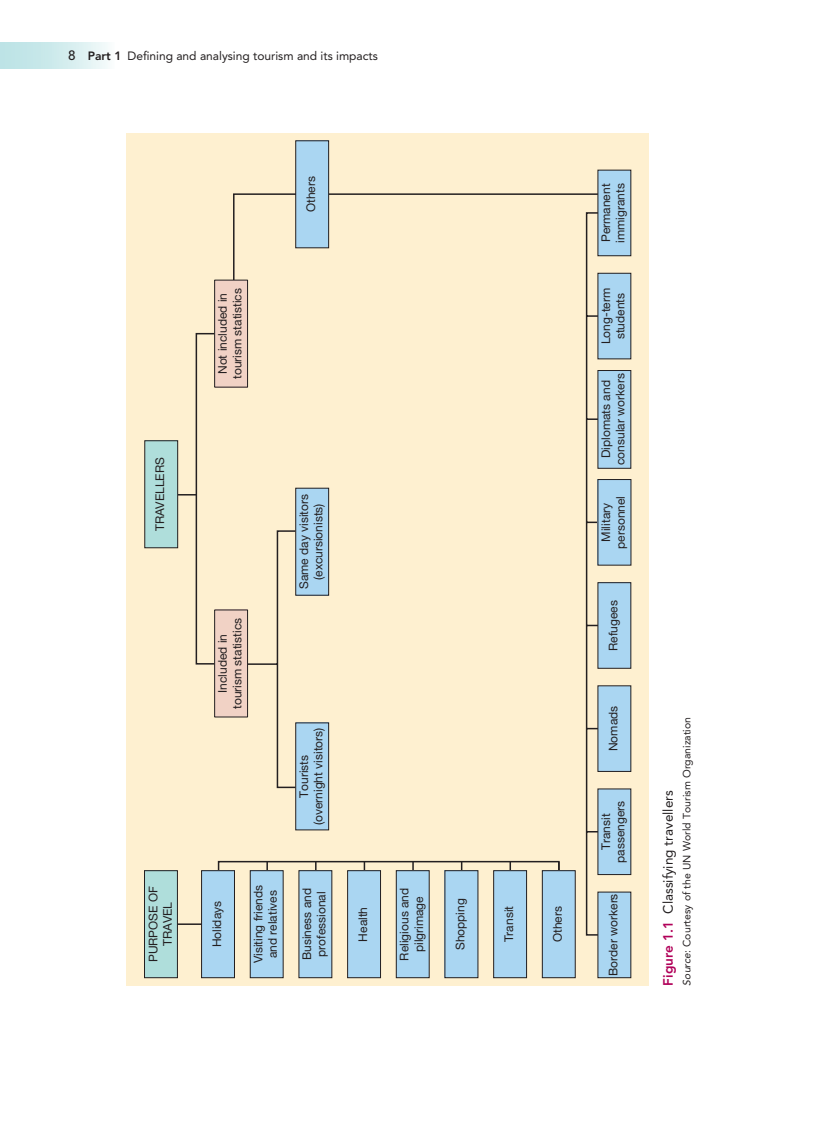
<style>
.page{position:relative;width:830px;height:1127px;background:#fff}
.page>*{position:absolute;margin:0;border:0;box-sizing:border-box;transform-origin:0 0}
.t1{font:13.5px "Avenir LT Pro";color:#231f20}
.t2{font:12px/14.4px "Helvetica Neue LTW1 G";color:#231f20;text-align:center}
.t3{font:12px "Avenir LT Pro";color:#231f20}
.t4{font:10.5px "Avenir LT Pro";color:#231f20}
.s1{font-weight:500;font-size:13.5px}
.s2{font-weight:800}
.s3{font-style:italic}
.s4{font-weight:800;color:#b10159}
</style>
<div class="page">
<div style="left:127px;top:133px;width:521px;height:852px;background:#fef0d0"></div>
<svg style="left:232px;top:193px;width:367px;height:743px"></svg>
<div style="left:195px;top:333px;width:20px;height:332px;border:2px solid #231f20"></div>
<div style="left:493px;top:871px;width:33px;height:107px;background:#aad6f2"></div>
<div style="left:493px;top:870px;width:33px;height:108px;border:1px solid #231f20"></div>
<div style="left:542px;top:871px;width:33px;height:107px;background:#aad6f2"></div>
<div style="left:541px;top:870px;width:34px;height:108px;border:1px solid #231f20"></div>
<div style="left:396px;top:871px;width:33px;height:107px;background:#aad6f2"></div>
<div style="left:396px;top:870px;width:33px;height:108px;border:1px solid #231f20"></div>
<div style="left:444px;top:871px;width:34px;height:107px;background:#aad6f2"></div>
<div style="left:201px;top:871px;width:33px;height:107px;background:#aad6f2"></div>
<div style="left:201px;top:870px;width:34px;height:108px;border:1px solid #231f20"></div>
<div style="left:144px;top:871px;width:33px;height:107px;background:#afdedb"></div>
<div style="left:144px;top:870px;width:34px;height:108px;border:1px solid #231f20"></div>
<div style="left:250px;top:871px;width:33px;height:107px;background:#aad6f2"></div>
<div style="left:250px;top:870px;width:33px;height:108px;border:1px solid #231f20"></div>
<div style="left:299px;top:871px;width:33px;height:107px;background:#aad6f2"></div>
<div style="left:347px;top:871px;width:33px;height:107px;background:#aad6f2"></div>
<div style="left:347px;top:870px;width:34px;height:108px;border:1px solid #231f20"></div>
<svg style="left:176px;top:530px;width:121px;height:396px"></svg>
<div style="left:214px;top:280px;width:33px;height:107px;background:#f1d2c5"></div>
<div style="left:214px;top:280px;width:34px;height:107px;border:1px solid #231f20"></div>
<div style="left:295px;top:141px;width:33px;height:107px;background:#aad6f2"></div>
<div style="left:295px;top:140px;width:34px;height:108px;border:1px solid #231f20"></div>
<div style="left:295px;top:723px;width:33px;height:107px;background:#aad6f2"></div>
<div style="left:295px;top:722px;width:34px;height:108px;border:1px solid #231f20"></div>
<div style="left:295px;top:488px;width:33px;height:107px;background:#aad6f2"></div>
<div style="left:295px;top:488px;width:34px;height:108px;border:1px solid #231f20"></div>
<div style="left:214px;top:610px;width:33px;height:107px;background:#f1d2c5"></div>
<div style="left:214px;top:610px;width:34px;height:107px;border:1px solid #231f20"></div>
<svg style="left:178px;top:494px;width:18px;height:1px"></svg>
<div style="left:145px;top:441px;width:33px;height:107px;background:#afdedb"></div>
<div style="left:144px;top:440px;width:34px;height:108px;border:1px solid #231f20"></div>
<div style="left:597px;top:892px;width:33px;height:86px;background:#aad6f2"></div>
<div style="left:597px;top:789px;width:33px;height:85px;background:#aad6f2"></div>
<div style="left:597px;top:686px;width:33px;height:85px;background:#aad6f2"></div>
<div style="left:597px;top:583px;width:33px;height:85px;background:#aad6f2"></div>
<div style="left:597px;top:479px;width:33px;height:86px;background:#aad6f2"></div>
<div style="left:597px;top:370px;width:33px;height:98px;background:#aad6f2"></div>
<div style="left:597px;top:273px;width:33px;height:86px;background:#aad6f2"></div>
<div style="left:597px;top:170px;width:33px;height:86px;background:#aad6f2"></div>
<div style="left:0;top:43px;width:115px;height:25px;background:linear-gradient(to right,#b4e0e3,#f3fafa)"></div>
<p class="t3" style="left:68px;top:49px;width:311px"><span class="s1">8</span> <span class="s2">Part 1</span> Defning and analysing tourism and its impacts</p>
<p class="t2" style="left:153px;top:531px;width:76px;rotate:-90deg">TRAVELLERS</p>
<p class="t2" style="left:146px;top:962px;width:77px;rotate:-90deg">PURPOSE OF<br>TRAVEL</p>
<p class="t2" style="left:215px;top:379px;width:92px;rotate:-90deg">Not included in tourism statistics</p>
<p class="t2" style="left:303px;top:212px;width:38px;rotate:-90deg">Others</p>
<p class="t2" style="left:215px;top:709px;width:92px;rotate:-90deg">Included in tourism statistics</p>
<p class="t2" style="left:296px;top:589px;width:97px;rotate:-90deg">Same day visitors (excursionists)</p>
<p class="t2" style="left:296px;top:825px;width:99px;rotate:-90deg">Tourists (overnight visitors)</p>
<p class="t2" style="left:209px;top:947px;width:48px;rotate:-90deg">Holidays</p>
<p class="t2" style="left:251px;top:963px;width:80px;rotate:-90deg">Visiting friends and relatives</p>
<p class="t2" style="left:299px;top:960px;width:74px;text-align:left;rotate:-90deg">Business and professional</p>
<p class="t2" style="left:355px;top:941px;width:36px;rotate:-90deg">Health</p>
<p class="t2" style="left:397px;top:960px;width:74px;rotate:-90deg">Religious and pilgrimage</p>
<p class="t2" style="left:453px;top:950px;width:53px;rotate:-90deg">Shopping</p>
<p class="t2" style="left:501px;top:942px;width:38px;rotate:-90deg">Transit</p>
<p class="t2" style="left:550px;top:942px;width:38px;rotate:-90deg">Others</p>
<p class="t2" style="left:598px;top:243px;width:61px;text-align:left;rotate:-90deg">Permanent immigrants</p>
<p class="t2" style="left:598px;top:344px;width:58px;rotate:-90deg">Long-term students</p>
<p class="t2" style="left:598px;top:465px;width:93px;rotate:-90deg">Diplomats and consular workers</p>
<p class="t2" style="left:598px;top:549px;width:54px;rotate:-90deg">Military personnel</p>
<p class="t2" style="left:605px;top:651px;width:52px;rotate:-90deg">Refugees</p>
<p class="t2" style="left:605px;top:751px;width:47px;rotate:-90deg">Nomads</p>
<p class="t2" style="left:598px;top:863px;width:64px;rotate:-90deg">Transit passengers</p>
<p class="t2" style="left:605px;top:976px;width:84px;rotate:-90deg">Border workers</p>
<p class="t4" style="left:680px;top:985px;width:270px;rotate:-90deg"><span class="s3">Source</span>: Courtesy of the UN World Tourism Organization</p>
<p class="t1" style="left:659px;top:985px;width:197px;rotate:-90deg"><span class="s4">Figure 1.1</span> Classifying travellers</p>
</div>
